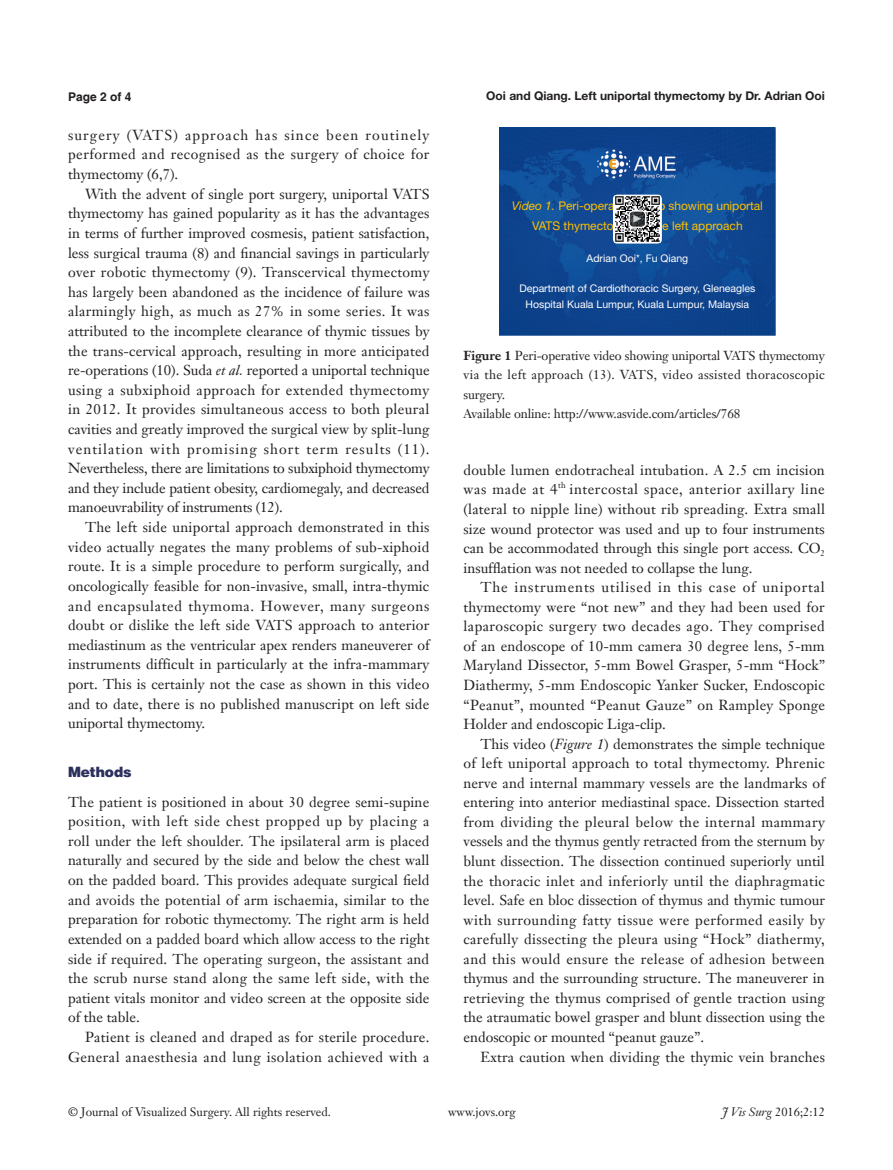
<style>
.page{position:relative;width:893px;height:1170px;background:#fff}
.page>*{position:absolute;margin:0;border:0;box-sizing:border-box;transform-origin:0 0}
.t1{font:14.25px/19.6px "Janson Text LT";letter-spacing:.01em;color:#231f20;text-align:justify}
.t2{font:14.25px/19.6px "Janson Text LT";letter-spacing:.035em;color:#231f20;text-align:right}
.一级标题-6_5{font:900 14.25px "Helvetica";color:#2c305d}
.t3{font:12.75px/19.5px "Janson Text LT";letter-spacing:-.01em;color:#231f20;text-align:justify}
.t4{font:12px "Janson Text LT";color:#231f20}
.t5{font:12px/19.5px "Helvetica Neue LT Pro";letter-spacing:-.005em;color:#ffc000;text-align:center}
.Running_title{font:700 12px "Helvetica Neue LT Pro";color:#231f20}
.t6{font:700 12px "Helvetica";color:#231f20}
.t7{font:11.55px "Times New Roman";color:#fff}
.t8{font:10.5px/15.3px "Helvetica Neue LT Pro";color:#fff;text-align:center}
.t9{font:8.25px "Janson Text LT";color:#231f20}
.s1{font-style:italic}
.s2{font-weight:700}
</style>
<div class="page">
<img style="left:499px;top:128px;width:277px;height:207px">
<svg style="left:613px;top:195px;width:49px;height:48px"></svg>
<img style="left:614px;top:196px;width:47px;height:46px">
<svg style="left:629px;top:211px;width:17px;height:16px"></svg>
<div style="left:629px;top:211px;width:17px;height:16px;border:1px solid #fff;border-radius:4px"></div>
<p class="t6" style="left:68px;top:89px;width:65px">Page 2 of 4</p>
<p class="t1" style="left:68px;top:125px;width:363px">surgery (VATS) approach has since been routinely performed and recognised as the surgery of choice for thymectomy (6,7).</p>
<p class="t1" style="left:68px;top:184px;width:363px;text-indent:17px">With the advent of single port surgery, uniportal VATS thymectomy has gained popularity as it has the advantages in terms of further improved cosmesis, patient satisfaction, less surgical trauma (8) and financial savings in particularly over robotic thymectomy (9). Transcervical thymectomy has largely been abandoned as the incidence of failure was alarmingly high, as much as 27% in some series. It was attributed to the incomplete clearance of thymic tissues by the trans-cervical approach, resulting in more anticipated re-operations (10). Suda <span class="s1">et al.</span> reported a uniportal technique using a subxiphoid approach for extended thymectomy in 2012. It provides simultaneous access to both pleural cavities and greatly improved the surgical view by split-lung ventilation with promising short term results (11).<br>Nevertheless, there are limitations to subxiphoid thymectomy and they include patient obesity, cardiomegaly, and decreased manoeuvrability of instruments (12).</p>
<p class="t1" style="left:68px;top:517px;width:363px;text-indent:17px">The left side uniportal approach demonstrated in this video actually negates the many problems of sub-xiphoid route. It is a simple procedure to perform surgically, and oncologically feasible for non-invasive, small, intra-thymic and encapsulated thymoma. However, many surgeons doubt or dislike the left side VATS approach to anterior mediastinum as the ventricular apex renders maneuverer of instruments difficult in particularly at the infra-mammary port. This is certainly not the case as shown in this video and to date, there is no published manuscript on left side uniportal thymectomy.</p>
<p class="一级标题-6_5" style="left:68px;top:762px;width:65px">Methods</p>
<p class="t1" style="left:68px;top:791px;width:363px">The patient is positioned in about 30 degree semi-supine position, with left side chest propped up by placing a roll under the left shoulder. The ipsilateral arm is placed naturally and secured by the side and below the chest wall on the padded board. This provides adequate surgical field and avoids the potential of arm ischaemia, similar to the preparation for robotic thymectomy. The right arm is held extended on a padded board which allow access to the right side if required. The operating surgeon, the assistant and the scrub nurse stand along the same left side, with the patient vitals monitor and video screen at the opposite side of the table.</p>
<p class="t2" style="left:68px;top:1026px;width:363px">Patient is cleaned and draped as for sterile procedure.<br>General anaesthesia and lung isolation achieved with a</p>
<p class="Running_title" style="left:486px;top:88px;width:340px">Ooi and Qiang. Left uniportal thymectomy by Dr. Adrian Ooi</p>
<p class="t5" style="left:512px;top:196px;width:252px"><span class="s1">Video 1.</span> Peri-operative video showing uniportal<br>VATS thymectomy via the left approach</p>
<p class="t8" style="left:587px;top:250px;width:103px">Adrian Ooi*, Fu Qiang</p>
<p class="t8" style="left:519px;top:281px;width:237px">Department of Cardiothoracic Surgery, Gleneagles<br>Hospital Kuala Lumpur, Kuala Lumpur, Malaysia</p>
<p class="t7" style="left:646px;top:213px;width:13px;rotate:90deg">▲</p>
<p class="t3" style="left:463px;top:345px;width:363px"><span class="s2">Figure 1</span> Peri-operative video showing uniportal VATS thymectomy via the left approach (13). VATS, video assisted thoracoscopic surgery.</p>
<p class="t3" style="left:463px;top:404px;width:278px">Available online: http://www.asvide.com/articles/768</p>
<p class="t1" style="left:463px;top:460px;width:363px">double lumen endotracheal intubation. A 2.5 cm incision was made at 4</p>
<p class="t9" style="left:558px;top:479px;width:9px">th</p>
<p class="t1" style="left:463px;top:479px;width:363px;text-indent:106px">intercostal space, anterior axillary line (lateral to nipple line) without rib spreading. Extra small size wound protector was used and up to four instruments can be accommodated through this single port access. CO<sub>2 </sub>insufflation was not needed to collapse the lung.</p>
<p class="t1" style="left:463px;top:577px;width:363px;text-indent:17px">The instruments utilised in this case of uniportal thymectomy were “not new” and they had been used for laparoscopic surgery two decades ago. They comprised of an endoscope of 10-mm camera 30 degree lens, 5-mm Maryland Dissector, 5-mm Bowel Grasper, 5-mm “Hock” Diathermy, 5-mm Endoscopic Yanker Sucker, Endoscopic “Peanut”, mounted “Peanut Gauze” on Rampley Sponge Holder and endoscopic Liga-clip.</p>
<p class="t1" style="left:463px;top:733px;width:363px;text-indent:17px">This video (<span class="s1">Figure 1</span>) demonstrates the simple technique of left uniportal approach to total thymectomy. Phrenic nerve and internal mammary vessels are the landmarks of entering into anterior mediastinal space. Dissection started from dividing the pleural below the internal mammary vessels and the thymus gently retracted from the sternum by blunt dissection. The dissection continued superiorly until the thoracic inlet and inferiorly until the diaphragmatic level. Safe en bloc dissection of thymus and thymic tumour with surrounding fatty tissue were performed easily by carefully dissecting the pleura using “Hock” diathermy, and this would ensure the release of adhesion between thymus and the surrounding structure. The maneuverer in retrieving the thymus comprised of gentle traction using the atraumatic bowel grasper and blunt dissection using the endoscopic or mounted “peanut gauze”.</p>
<p class="t1" style="left:480px;top:1046px;width:346px">Extra caution when dividing the thymic vein branches</p>
<p class="t4" style="left:68px;top:1104px;width:264px">© Journal of Visualized Surgery. All rights reserved.</p>
<p class="t4" style="left:448px;top:1104px;width:69px">www.jovs.org</p>
<p class="t4" style="left:722px;top:1104px;width:104px"><span class="s1">J Vis Surg</span> 2016;2:12</p>
</div>
